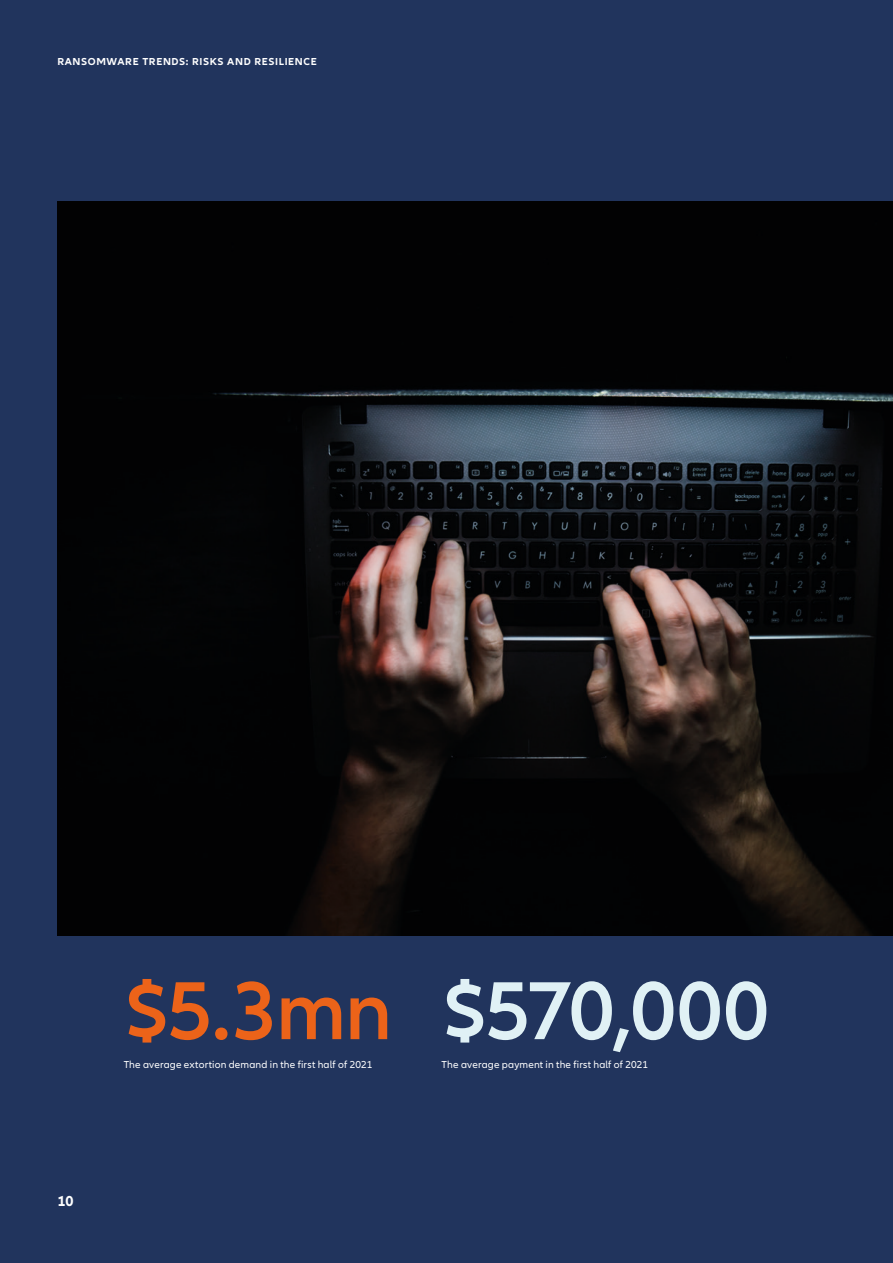
<style>
.page{position:relative;width:893px;height:1263px;background:#21345d}
.page>*{position:absolute;margin:0;border:0;box-sizing:border-box;transform-origin:0 0}
.t1{font:600 85.2px "Allianz Neo";letter-spacing:-.015em;color:#e0f1f5}
.t2{font:600 85.2px "Allianz Neo";color:#ec6319}
.t3{font:700 15px "Allianz Neo";color:#fff}
.Caption_Footer_7_9pt{font:10.5px "Allianz Neo";letter-spacing:.015em;color:#fff}
.t4{font:700 10.5px "Allianz Neo";letter-spacing:.06em;color:#fff}
</style>
<div class="page">
<img style="left:57px;top:201px;width:836px;height:734px">
<p class="t4" style="left:57px;top:56px;width:261px">RANSOMWARE TRENDS: RISKS AND RESILIENCE</p>
<p class="t3" style="left:57px;top:1192px;width:18px">10</p>
<p class="t2" style="left:124px;top:962px;width:270px">$5.3mn</p>
<p class="Caption_Footer_7_9pt" style="left:124px;top:1058px;width:250px">The average extortion demand in the first half of 2021</p>
<p class="t1" style="left:442px;top:962px;width:329px">$570,000</p>
<p class="Caption_Footer_7_9pt" style="left:442px;top:1058px;width:208px">The average payment in the first half of 2021</p>
</div>
